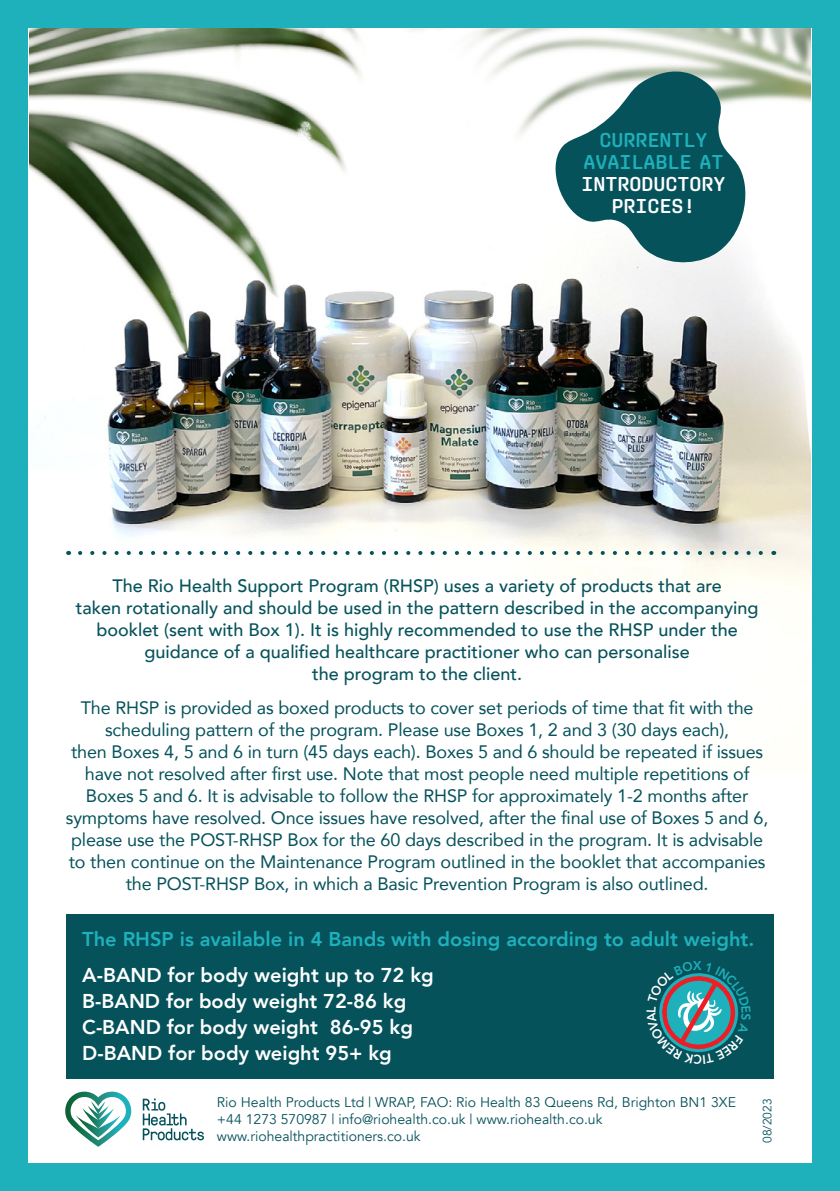
<style>
.page{position:relative;width:840px;height:1191px;background:#fff}
.page>*{position:absolute;margin:0;border:0;box-sizing:border-box;transform-origin:0 0}
.t1{font:800 20px "Avenir";color:#fff}
.t2{font:800 20px "Avenir";color:#1eb1bc}
.t3{font:600 20px "Aglet Mono";color:#1eb1bc}
.t4{font:600 20px "Aglet Mono";color:#fff}
.t5{font:18px/22px "Avenir";letter-spacing:-.01em;color:#06525b;text-align:center}
.t6{font:500 18px/22px "Avenir";color:#06525b;text-align:center}
.t7{font:14px "Avenir";color:#06525b}
.t8{font:800 12.6px "Avenir";color:#1eb1bc;scale:.96 1}
.t9{font:12px "Avenir";color:#06525b}
</style>
<div class="page">
<div style="left:0;top:0;width:839px;height:1191px;background:#1eb1bc"></div>
<div style="left:28px;top:28px;width:783px;height:1134px;background:#fff"></div>
<img style="left:29px;top:28px;width:781px;height:575px">
<div style="left:66px;top:914px;width:706px;height:165px;background:#06525b"></div>
<svg style="left:80px;top:551px;width:686px;height:4px"></svg>
<svg style="left:547px;top:67px;width:205px;height:199px;fill:#06525b"></svg>
<svg style="left:65px;top:1091px;width:67px;height:55px"></svg>
<svg style="left:143px;top:1098px;width:61px;height:42px"></svg>
<svg style="left:659px;top:973px;width:80px;height:79px"></svg>
<p class="t3" style="left:599px;top:128px;width:109px">CURRENTLY</p>
<p class="t3" style="left:583px;top:150px;width:141px">AVAILABLE AT</p>
<p class="t4" style="left:581px;top:172px;width:145px">INTRODUCTORY</p>
<p class="t4" style="left:611px;top:194px;width:85px">PRICES!</p>
<p class="t6" style="left:112px;top:573px;width:610px">The Rio Health Support Program (RHSP) uses a variety of products that are</p>
<p class="t6" style="left:76px;top:595px;width:683px">taken rotationally and should be used in the pattern described in the accompanying booklet (sent with Box 1). It is highly recommended to use the RHSP under the</p>
<p class="t6" style="left:144px;top:639px;width:546px">guidance of a qualified healthcare practitioner who can personalise</p>
<p class="t6" style="left:312px;top:661px;width:212px">the program to the client.</p>
<p class="t5" style="left:81px;top:696px;width:674px">The RHSP is provided as boxed products to cover set periods of time that fit with the scheduling pattern of the program. Please use Boxes 1, 2 and 3 (30 days each),</p>
<p class="t5" style="left:66px;top:740px;width:703px">then Boxes 4, 5 and 6 in turn (45 days each). Boxes 5 and 6 should be repeated if issues have not resolved after first use. Note that most people need multiple repetitions of Boxes 5 and 6. It is advisable to follow the RHSP for approximately 1-2 months after symptoms have resolved. Once issues have resolved, after the final use of Boxes 5 and 6, please use the POST-RHSP Box for the 60 days described in the program. It is advisable to then continue on the Maintenance Program outlined in the booklet that accompanies the POST-RHSP Box, in which a Basic Prevention Program is also outlined.</p>
<p class="t2" style="left:82px;top:923px;width:673px">The RHSP is available in 4 Bands with dosing according to adult weight.</p>
<p class="t1" style="left:82px;top:959px;width:353px">A-BAND for body weight up to 72 kg</p>
<p class="t1" style="left:82px;top:985px;width:325px">B-BAND for body weight 72-86 kg</p>
<p class="t1" style="left:82px;top:1011px;width:332px">C-BAND for body weight 86-95 kg</p>
<p class="t1" style="left:82px;top:1037px;width:311px">D-BAND for body weight 95+ kg</p>
<p class="t8" style="left:692px;top:956px;width:10px">X</p>
<p class="t7" style="left:217px;top:1093px;width:520px">Rio Health Products Ltd | WRAP, FAO: Rio Health 83 Queens Rd, Brighton BN1 3XE</p>
<p class="t7" style="left:217px;top:1110px;width:387px">+44 1273 570987 | info@riohealth.co.uk | www.riohealth.co.uk</p>
<p class="t7" style="left:217px;top:1127px;width:205px">www.riohealthpractitioners.co.uk</p>
<p class="t9" style="left:759px;top:1143px;width:46px;rotate:-90deg">08/2023</p>
</div>
